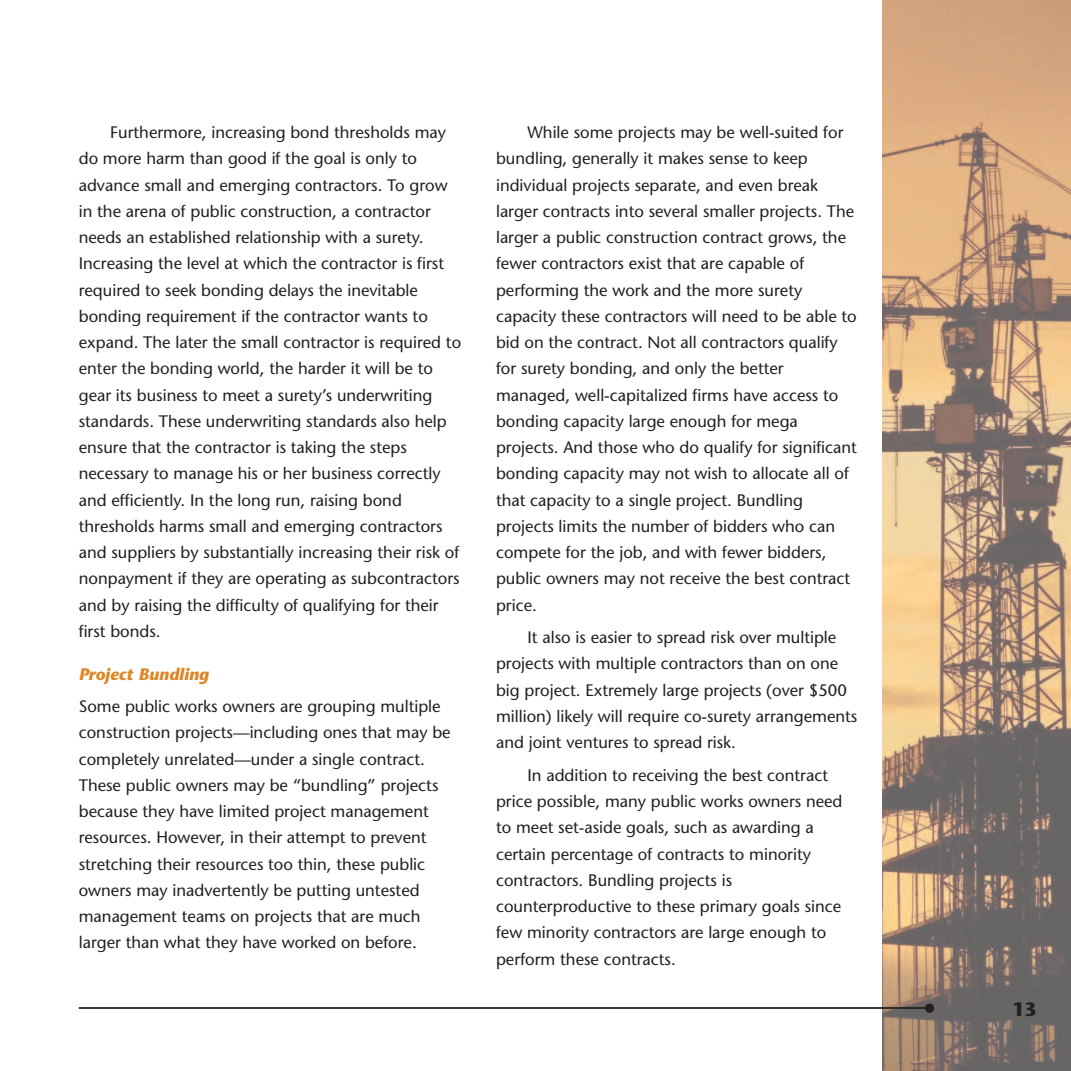
<style>
.page{position:relative;width:1071px;height:1071px;background:#fff}
.page>*{position:absolute;margin:0;border:0;box-sizing:border-box;transform-origin:0 0}
.t1{font:700 19.25px "Stone Sans";color:#231f20}
.t2{font:16.62px/26.2px "Stone Sans";color:#231f20}
.t3{font:italic 700 16.62px "Stone Sans";color:#dd8625}
</style>
<div class="page">
<img style="left:882px;top:0;width:189px;height:1071px">
<hr style="left:79px;top:1007px;width:850px;height:2px;background:#231f20">
<div style="left:925px;top:1004px;width:9px;height:9px;background:#231f20;border-radius:50%"></div>
<p class="t2" style="left:79px;top:121px;width:384px;text-indent:31px">Furthermore, increasing bond thresholds may do more harm than good if the goal is only to advance small and emerging contractors. To grow in the arena of public construction, a contractor needs an established relationship with a surety.<br>Increasing the level at which the contractor is first required to seek bonding delays the inevitable bonding requirement if the contractor wants to expand. The later the small contractor is required to enter the bonding world, the harder it will be to gear its business to meet a surety’s underwriting standards. These underwriting standards also help ensure that the contractor is taking the steps necessary to manage his or her business correctly and efficiently. In the long run, raising bond thresholds harms small and emerging contractors and suppliers by substantially increasing their risk of nonpayment if they are operating as subcontractors and by raising the difficulty of qualifying for their first bonds.</p>
<p class="t3" style="left:79px;top:667px;width:132px">Project Bundling</p>
<p class="t2" style="left:79px;top:695px;width:373px">Some public works owners are grouping multiple construction projects—including ones that may be completely unrelated—under a single contract.<br>These public owners may be “bundling” projects because they have limited project management resources. However, in their attempt to prevent stretching their resources too thin, these public owners may inadvertently be putting untested management teams on projects that are much larger than what they have worked on before.</p>
<p class="t2" style="left:496px;top:121px;width:362px;text-indent:31px">While some projects may be well-suited for bundling, generally it makes sense to keep individual projects separate, and even break larger contracts into several smaller projects. The larger a public construction contract grows, the fewer contractors exist that are capable of performing the work and the more surety capacity these contractors will need to be able to bid on the contract. Not all contractors qualify for surety bonding, and only the better managed, well-capitalized firms have access to bonding capacity large enough for mega projects. And those who do qualify for significant bonding capacity may not wish to allocate all of that capacity to a single project. Bundling projects limits the number of bidders who can compete for the job, and with fewer bidders, public owners may not receive the best contract price.</p>
<p class="t2" style="left:496px;top:626px;width:363px;text-indent:31px">It also is easier to spread risk over multiple projects with multiple contractors than on one big project. Extremely large projects (over $500 million) likely will require co-surety arrangements and joint ventures to spread risk.</p>
<p class="t2" style="left:496px;top:764px;width:348px;text-indent:32px">In addition to receiving the best contract price possible, many public works owners need to meet set-aside goals, such as awarding a certain percentage of contracts to minority contractors. Bundling projects is counterproductive to these primary goals since few minority contractors are large enough to perform these contracts.</p>
<p class="t1" style="left:1013px;top:1002px;width:26px">13</p>
</div>
